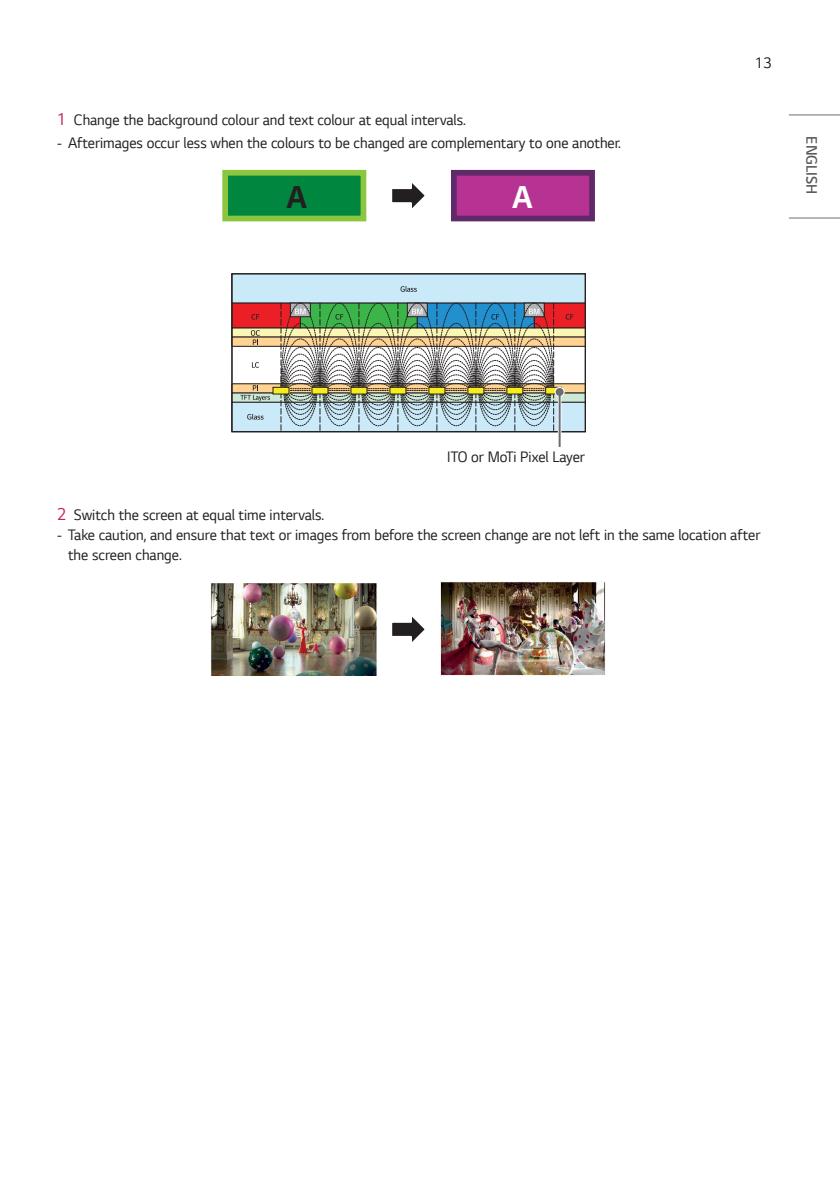
<style>
.page{position:relative;width:840px;height:1191px;background:#fff}
.page>*{position:absolute;margin:0;border:0;box-sizing:border-box;transform-origin:0 0}
.t1{font:700 36px "LG Smart";color:#231f20;scale:.95 1}
.t2{font:700 36px "LG Smart";color:#fff;scale:.95 1}
.t3{font:16px/20px "LG Smart";color:#231f20;scale:.95 1}
.t4{font:300 16px "LG Smart";color:#57585a;scale:.95 1}
.s1{font-size:18px;color:#c8205d}
</style>
<div class="page">
<hr style="left:788px;top:217px;width:51px;height:1px;background:#6c6d70">
<hr style="left:788px;top:114px;width:51px;height:1px;background:#6c6d70">
<svg style="left:392px;top:183px;width:33px;height:26px"></svg>
<div style="left:225px;top:173px;width:138px;height:45px;background:#00863f"></div>
<div style="left:222px;top:170px;width:144px;height:51px;border:6px solid #8bc63e"></div>
<div style="left:453px;top:173px;width:138px;height:45px;background:#b63394"></div>
<div style="left:450px;top:170px;width:144px;height:51px;border:6px solid #5f2a67"></div>
<div style="left:232px;top:274px;width:353px;height:29px;background:#caeafa"></div>
<div style="left:232px;top:328px;width:353px;height:9px;background:#faf7b5"></div>
<div style="left:232px;top:337px;width:353px;height:9px;background:#fed393"></div>
<div style="left:232px;top:384px;width:353px;height:9px;background:#fed393"></div>
<div style="left:232px;top:393px;width:353px;height:9px;background:#cee8d7"></div>
<div style="left:232px;top:303px;width:68px;height:25px;background:#ed1f26"></div>
<div style="left:534px;top:303px;width:51px;height:25px;background:#ed1f26"></div>
<div style="left:232px;top:402px;width:353px;height:30px;background:#caeafa"></div>
<svg style="left:400px;top:286px;width:16px;height:6px"></svg>
<svg style="left:251px;top:314px;width:8px;height:5px"></svg>
<svg style="left:565px;top:314px;width:8px;height:5px"></svg>
<svg style="left:247px;top:414px;width:16px;height:5px"></svg>
<svg style="left:251px;top:330px;width:9px;height:15px"></svg>
<svg style="left:240px;top:385px;width:30px;height:16px"></svg>
<svg style="left:252px;top:362px;width:7px;height:6px"></svg>
<svg style="left:280px;top:302px;width:274px;height:128px"></svg>
<div style="left:273px;top:387px;width:16px;height:7px;background:#f5ed20"></div>
<div style="left:272px;top:387px;width:17px;height:7px;border:1px solid #231f20"></div>
<div style="left:312px;top:387px;width:16px;height:7px;background:#f5ed20"></div>
<div style="left:311px;top:387px;width:17px;height:7px;border:1px solid #231f20"></div>
<div style="left:351px;top:387px;width:16px;height:7px;background:#f5ed20"></div>
<div style="left:350px;top:387px;width:17px;height:7px;border:1px solid #231f20"></div>
<div style="left:389px;top:387px;width:16px;height:7px;background:#f5ed20"></div>
<div style="left:389px;top:387px;width:17px;height:7px;border:1px solid #231f20"></div>
<div style="left:428px;top:387px;width:16px;height:7px;background:#f5ed20"></div>
<div style="left:428px;top:387px;width:17px;height:7px;border:1px solid #231f20"></div>
<div style="left:467px;top:387px;width:16px;height:7px;background:#f5ed20"></div>
<div style="left:467px;top:387px;width:17px;height:7px;border:1px solid #231f20"></div>
<div style="left:506px;top:387px;width:16px;height:7px;background:#f5ed20"></div>
<div style="left:506px;top:387px;width:17px;height:7px;border:1px solid #231f20"></div>
<div style="left:545px;top:387px;width:16px;height:7px;background:#f5ed20"></div>
<div style="left:545px;top:387px;width:16px;height:7px;border:1px solid #231f20"></div>
<div style="left:231px;top:273px;width:354px;height:159px;border:1px solid #231f20"></div>
<svg style="left:557px;top:397px;width:4px;height:50px"></svg>
<svg style="left:554px;top:387px;width:10px;height:10px"></svg>
<hr style="left:558px;top:392px;width:2px;height:55px;background:#6c6d70">
<div style="left:555px;top:388px;width:8px;height:8px;background:#6c6d70;border-radius:50%"></div>
<img style="left:211px;top:583px;width:166px;height:92px">
<img style="left:440px;top:582px;width:165px;height:94px">
<svg style="left:392px;top:617px;width:33px;height:25px"></svg>
<p class="t3" style="left:57px;top:109px;width:432px"><span class="s1">1</span> Change the background colour and text colour at equal intervals.</p>
<p class="t3" style="left:57px;top:132px;width:595px">- Afterimages occur less when the colours to be changed are complementary to one another.</p>
<p class="t1" style="left:286px;top:177px;width:23px">A</p>
<p class="t2" style="left:512px;top:177px;width:23px">A</p>
<p class="t3" style="left:754px;top:52px;width:20px">13</p>
<p class="t4" style="left:822px;top:136px;width:62px;rotate:90deg">ENGLISH</p>
<p class="t3" style="left:447px;top:446px;width:146px">ITO or MoTi Pixel Layer</p>
<p class="t3" style="left:57px;top:504px;width:283px"><span class="s1">2</span> Switch the screen at equal time intervals.</p>
<p class="t3" style="left:68px;top:524px;width:730px;text-indent:-11px">- Take caution, and ensure that text or images from before the screen change are not left in the same location after the screen change.</p>
</div>
